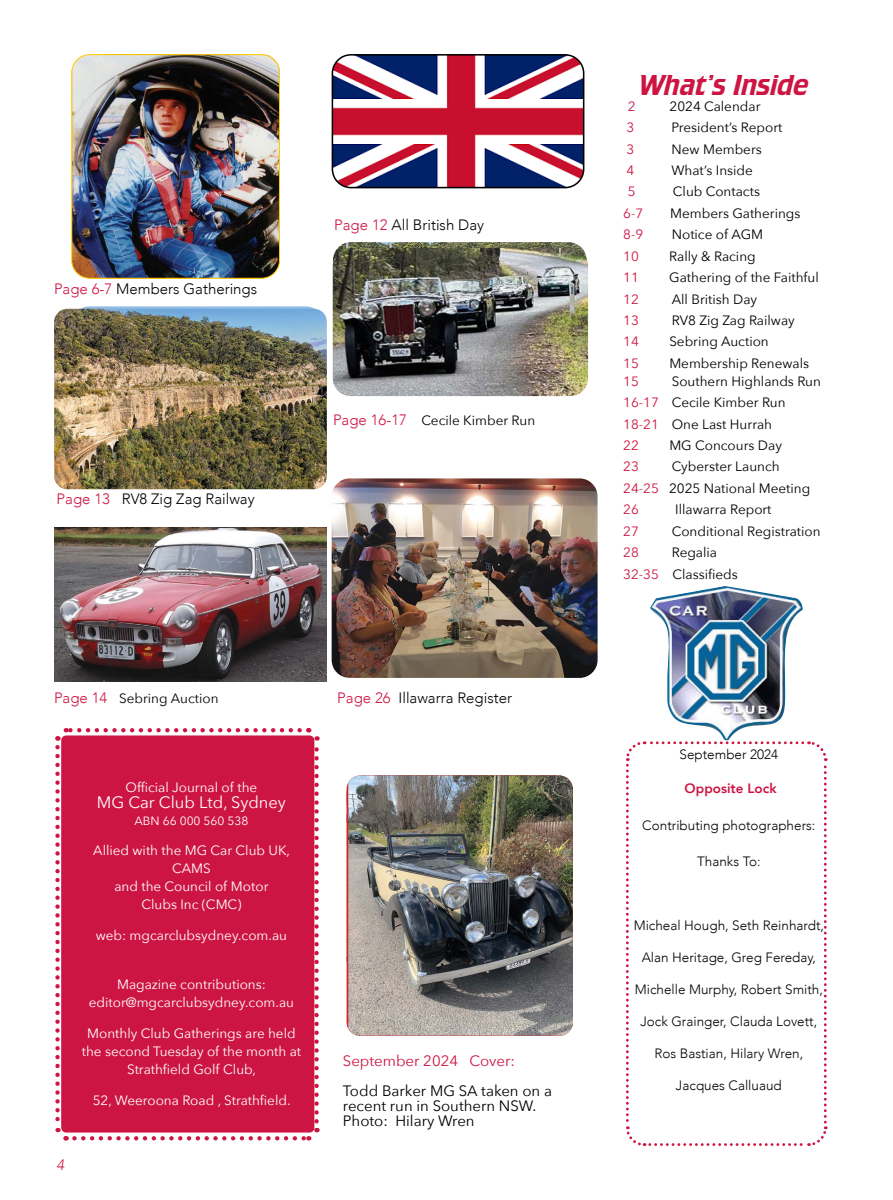
<style>
.page{position:relative;width:893px;height:1200px;background:#fff}
.page>*{position:absolute;margin:0;border:0;box-sizing:border-box;transform-origin:0 0}
.t1{font:italic 30px "Crillee EF";color:#cd1543}
.t2{font:16.5px "Avenir Next";color:#fff}
.t3{font:300 15px "Avenir";color:#000}
.t4{font:15px/15px "Avenir Next";color:#000}
.t5{font:15px "Avenir Next";color:#cd1543}
.t6{font:italic 300 15px "Avenir";color:#cd1543}
.t7{font:13.5px/21.5px "Avenir Next";color:#000}
.t8{font:13.5px/18px "Avenir Next";color:#fff;text-align:center}
.t9{font:300 13.5px "Avenir";color:#000}
.t10{font:13.5px "Avenir Next";color:#cd1543}
.t11{font:800 13.5px "Avenir";color:#cd1543}
.t12{font:12px "Avenir Next";color:#fff}
.s1{color:#cd1543}
.s2{font-family:"Avenir";font-weight:300;font-size:15px;color:#cd1543}
</style>
<div class="page">
<svg style="left:626px;top:740px;width:202px;height:406px"></svg>
<svg style="left:55px;top:728px;width:265px;height:413px"></svg>
<div style="left:62px;top:736px;width:252px;height:395px;background:#cd1543;border-radius:4px"></div>
<div style="left:61px;top:735px;width:253px;height:397px;border:2px solid #cd1543;border-radius:4px"></div>
<img style="left:650px;top:586px;width:153px;height:154px">
<img style="left:348px;top:775px;width:225px;height:260px">
<img style="left:332px;top:55px;width:252px;height:132px">
<div style="left:332px;top:54px;width:252px;height:134px;border:2px solid #000;border-radius:19px"></div>
<img style="left:338px;top:242px;width:244px;height:6px">
<img style="left:72px;top:55px;width:207px;height:223px">
<div style="left:72px;top:54px;width:208px;height:224px;border:1px solid #ffcb05;border-radius:18px"></div>
<img style="left:54px;top:309px;width:273px;height:180px">
<img style="left:54px;top:527px;width:273px;height:154px">
<img style="left:333px;top:248px;width:255px;height:148px">
<img style="left:332px;top:478px;width:266px;height:199px">
<p class="t3" style="left:54px;top:279px;width:205px"><span class="s1">Page 6-7</span> Members Gatherings</p>
<p class="t3" style="left:57px;top:490px;width:200px"><span class="s1">Page 13</span> RV8 Zig Zag Railway</p>
<p class="t3" style="left:334px;top:216px;width:151px"><span class="s1">Page 12</span> All British Day</p>
<p class="t7" style="left:333px;top:409px;width:204px"><span class="s2">Page 16-17</span> Cecile Kimber Run</p>
<p class="t7" style="left:54px;top:686px;width:166px"><span class="s2">Page 14</span> Sebring Auction</p>
<p class="t3" style="left:337px;top:688px;width:176px"><span class="s1">Page 26</span> Illawarra Register</p>
<p class="t8" style="left:126px;top:777px;width:133px">Official Journal of the</p>
<p class="t2" style="left:97px;top:788px;width:191px">MG Car Club Ltd, Sydney</p>
<p class="t12" style="left:135px;top:810px;width:115px">ABN 66 000 560 538</p>
<p class="t8" style="left:93px;top:840px;width:198px">Allied with the MG Car Club UK,<br>CAMS<br>and the Council of Motor<br>Clubs Inc (CMC)</p>
<p class="t8" style="left:96px;top:925px;width:193px">web: mgcarclubsydney.com.au</p>
<p class="t8" style="left:89px;top:974px;width:207px">Magazine contributions: editor@mgcarclubsydney.com.au</p>
<p class="t8" style="left:82px;top:1023px;width:221px">Monthly Club Gatherings are held the second Tuesday of the month at<br>Strathfield Golf Club,</p>
<p class="t8" style="left:93px;top:1089px;width:199px">52, Weeroona Road , Strathfield.</p>
<p class="t6" style="left:57px;top:1155px;width:9px">4</p>
<p class="t5" style="left:343px;top:1047px;width:174px">September 2024 Cover:</p>
<p class="t4" style="left:343px;top:1082px;width:211px">Todd Barker MG SA taken on a recent run in Southern NSW.<br>Photo: Hilary Wren</p>
<h1 class="t1" style="left:639px;top:69px;width:171px">What’s Inside</h1>
<p class="t10" style="left:628px;top:95px;width:9px">2</p>
<p class="t7" style="left:669px;top:95px;width:93px">2024 Calendar</p>
<p class="t10" style="left:627px;top:116px;width:9px">3</p>
<p class="t7" style="left:672px;top:116px;width:112px">President’s Report</p>
<p class="t10" style="left:627px;top:137px;width:9px">3</p>
<p class="t7" style="left:672px;top:138px;width:92px">New Members</p>
<p class="t10" style="left:627px;top:159px;width:9px">4</p>
<p class="t7" style="left:671px;top:159px;width:83px">What’s Inside</p>
<p class="t10" style="left:628px;top:180px;width:9px">5</p>
<p class="t7" style="left:673px;top:180px;width:89px">Club Contacts</p>
<p class="t10" style="left:623px;top:202px;width:21px">6-7</p>
<p class="t7" style="left:670px;top:202px;width:132px">Members Gatherings</p>
<p class="t10" style="left:623px;top:223px;width:21px">8-9</p>
<p class="t7" style="left:672px;top:223px;width:93px">Notice of AGM</p>
<p class="t10" style="left:623px;top:244px;width:17px">10</p>
<p class="t7" style="left:669px;top:245px;width:88px">Rally &amp; Racing</p>
<p class="t10" style="left:623px;top:266px;width:17px">11</p>
<p class="t7" style="left:669px;top:266px;width:151px">Gathering of the Faithful</p>
<p class="t10" style="left:623px;top:287px;width:17px">12</p>
<p class="t7" style="left:672px;top:287px;width:87px">All British Day</p>
<p class="t10" style="left:623px;top:309px;width:17px">13</p>
<p class="t7" style="left:672px;top:309px;width:124px">RV8 Zig Zag Railway</p>
<p class="t10" style="left:623px;top:330px;width:17px">14</p>
<p class="t7" style="left:669px;top:330px;width:101px">Sebring Auction</p>
<p class="t10" style="left:623px;top:351px;width:17px">15</p>
<p class="t7" style="left:669px;top:352px;width:141px">Membership Renewals</p>
<p class="t10" style="left:623px;top:369px;width:17px">15</p>
<p class="t7" style="left:623px;top:370px;width:199px;text-indent:48px">Southern Highlands Run<br><span class="s1">16-17</span> Cecile Kimber Run<br><span class="s1">18-21</span> One Last Hurrah<br><span class="s1">22</span></p>
<p class="t7" style="left:669px;top:434px;width:114px">MG Concours Day</p>
<p class="t7" style="left:623px;top:455px;width:189px;text-indent:48px">Cyberster Launch<br><span class="s1">24-25</span> 2025 National Meeting<br><span class="s1">26</span></p>
<p class="t10" style="left:623px;top:455px;width:17px">23</p>
<p class="t7" style="left:675px;top:498px;width:98px">Illawarra Report</p>
<p class="t10" style="left:623px;top:519px;width:17px">27</p>
<p class="t7" style="left:672px;top:519px;width:150px">Conditional Registration</p>
<p class="t10" style="left:623px;top:541px;width:17px">28</p>
<p class="t7" style="left:623px;top:541px;width:116px;text-indent:48px">Regalia<br><span class="s1">32-35</span> Classifieds</p>
<p class="t9" style="left:680px;top:746px;width:100px">September 2024</p>
<p class="t11" style="left:685px;top:777px;width:93px">Opposite Lock</p>
<p class="t9" style="left:642px;top:816px;width:175px">Contributing photographers:</p>
<p class="t9" style="left:697px;top:853px;width:65px">Thanks To:</p>
<p class="t9" style="left:634px;top:917px;width:192px">Micheal Hough, Seth Reinhardt,</p>
<p class="t9" style="left:642px;top:949px;width:176px">Alan Heritage, Greg Fereday,</p>
<p class="t9" style="left:635px;top:981px;width:190px">Michelle Murphy, Robert Smith,</p>
<p class="t9" style="left:640px;top:1013px;width:178px">Jock Grainger, Clauda Lovett,</p>
<p class="t9" style="left:655px;top:1045px;width:150px">Ros Bastian, Hilary Wren,</p>
<p class="t9" style="left:676px;top:1077px;width:107px">Jacques Calluaud</p>
</div>
